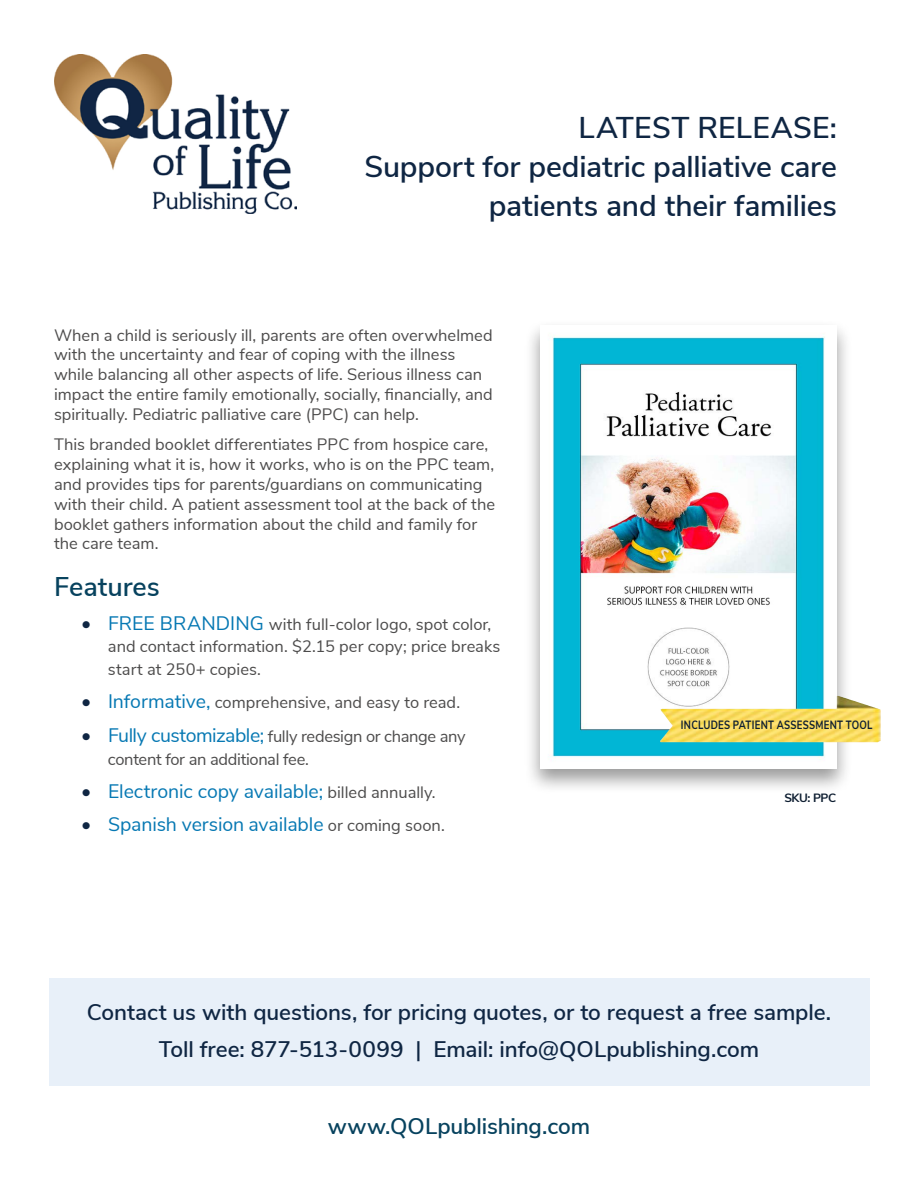
<style>
.page{position:relative;width:918px;height:1188px;background:#fff}
.page>*{position:absolute;margin:0;border:0;box-sizing:border-box;transform-origin:0 0}
.t1{font:600 30px/39px "Nunito Sans";letter-spacing:-.005em;color:#0f2643;text-align:right}
.t2{font:600 27px "Nunito Sans";color:#07425e}
.t3{font:600 22.5px/37.8px "Nunito Sans";letter-spacing:-.005em;color:#0f2643;text-align:center}
.t4{font:600 22.5px "Nunito Sans";letter-spacing:-.005em;color:#07425e}
.t5{font:19.5px "Nunito Sans";letter-spacing:-.005em;color:#0678b3}
.t6{font:16.5px/19.8px "Nunito Sans";color:#4d4c4c}
.t7{font:16.5px/22.5px "Nunito Sans";letter-spacing:-.02em;color:#4d4c4c}
.t8{font:700 12px "Nunito Sans";letter-spacing:.025em;color:#0e1e31;scale:.8 1}
.t9{font:700 12px "Nunito Sans";letter-spacing:.025em;color:#0e1e31}
.s1{font-size:19.5px;color:#0f2643}
.s2{font-size:19.5px;color:#0678b3}
.s3{color:#0f2643}
.s4{font-size:16.5px;color:#4d4c4c}
</style>
<div class="page">
<img style="left:54px;top:54px;width:243px;height:159px">
<div style="left:524px;top:320px;width:329px;height:474px;background:#000;opacity:.4"></div>
<img style="left:540px;top:325px;width:297px;height:443px">
<img style="left:660px;top:696px;width:221px;height:46px">
<div style="left:49px;top:978px;width:820px;height:108px;background:#e8f0f9"></div>
<h1 class="t1" style="left:364px;top:107px;width:474px">LATEST RELEASE:<br>Support for pediatric palliative care patients and their families</h1>
<p class="t6" style="left:54px;top:324px;width:440px">When a child is seriously ill, parents are often overwhelmed with the uncertainty and fear of coping with the illness while balancing all other aspects of life. Serious illness can impact the entire family emotionally, socially, financially, and spiritually. Pediatric palliative care (PPC) can help.</p>
<p class="t6" style="left:54px;top:434px;width:443px">This branded booklet differentiates PPC from hospice care, explaining what it is, how it works, who is on the PPC team, and provides tips for parents/guardians on communicating with their child. A patient assessment tool at the back of the booklet gathers information about the child and family for the care team.</p>
<h2 class="t2" style="left:54px;top:567px;width:107px">Features</h2>
<p class="t6" style="left:108px;top:612px;width:394px;line-height:22.5px;text-indent:-27px"><span class="s1">•</span> <span class="s2">FREE BRANDING</span> with full-color logo, spot color, and contact information. $2.15 per copy; price breaks start at 250+ copies.</p>
<p class="t6" style="left:81px;top:691px;width:381px"><span class="s1">•</span> <span class="s2">Informative,</span> comprehensive, and easy to read.</p>
<p class="t7" style="left:108px;top:724px;width:359px;text-indent:-27px"><span class="s1">•</span> <span class="s2">Fully customizable;</span> fully redesign or change any content for an additional fee.</p>
<p class="t5" style="left:81px;top:777px;width:356px"><span class="s3">•</span> Electronic copy available; <span class="s4">billed annually.</span></p>
<p class="t5" style="left:81px;top:810px;width:365px"><span class="s3">•</span> Spanish version available <span class="s4">or coming soon.</span></p>
<p class="t8" style="left:681px;top:716px;width:241px">INCLUDES PATIENT ASSESSMENT TOOL</p>
<p class="t9" style="left:784px;top:789px;width:53px">SKU: PPC</p>
<h3 class="t3" style="left:87px;top:992px;width:746px">Contact us with questions, for pricing quotes, or to request a free sample.<br>Toll free: 877-513-0099 | Email: info@QOLpublishing.com</h3>
<h3 class="t4" style="left:328px;top:1110px;width:264px">www.QOLpublishing.com</h3>
</div>
